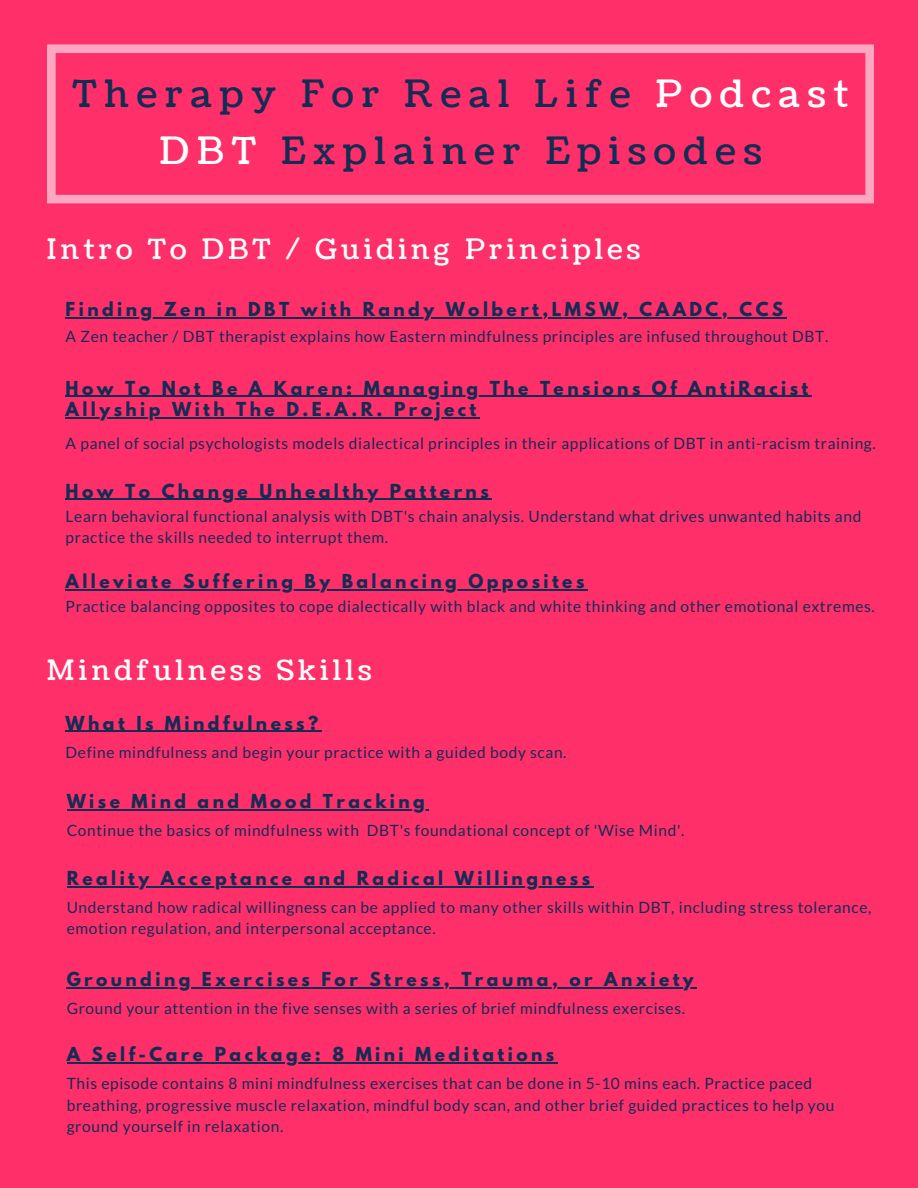
<style>
.page{position:relative;width:918px;height:1188px;background:#ff2f6a}
.page>*{position:absolute;margin:0;border:0;box-sizing:border-box;transform-origin:0 0}
.t1{font:37.5px "Coustard";letter-spacing:.21em;color:#132c54}
.t2{font:28.05px "Coustard";letter-spacing:.15em;color:#fff}
.t3{font:700 17.1px/21.3px "League Spartan";letter-spacing:.2em;color:#132c54}
.t4{font:15.6px/21.3px "Lato";letter-spacing:.04em;color:#132c54}
.s1{color:#fff}
</style>
<div class="page">
<svg style="left:47px;top:44px;width:827px;height:159px"></svg>
<hr style="left:67px;top:810px;width:361px;height:1px;background:#132c54">
<hr style="left:66px;top:317px;width:721px;height:1px;background:#132c54">
<hr style="left:66px;top:396px;width:746px;height:1px;background:#132c54">
<hr style="left:66px;top:417px;width:414px;height:1px;background:#132c54">
<hr style="left:67px;top:987px;width:630px;height:1px;background:#132c54">
<hr style="left:66px;top:499px;width:426px;height:1px;background:#132c54">
<svg style="left:67px;top:1062px;width:17px;height:2px"></svg>
<hr style="left:84px;top:1062px;width:474px;height:2px;background:#132c54">
<svg style="left:67px;top:886px;width:15px;height:1px"></svg>
<hr style="left:82px;top:886px;width:512px;height:1px;background:#132c54">
<svg style="left:66px;top:731px;width:22px;height:1px"></svg>
<hr style="left:88px;top:731px;width:234px;height:1px;background:#132c54">
<hr style="left:66px;top:589px;width:522px;height:1px;background:#132c54">
<p class="t1" style="left:72px;top:69px;width:778px">Therapy For Real Life <span class="s1">Podcast</span></p>
<p class="t1" style="left:159px;top:125px;width:604px"><span class="s1">DBT</span> Explainer Episodes</p>
<p class="t2" style="left:47px;top:231px;width:595px">Intro To DBT / Guiding Principles</p>
<p class="t3" style="left:66px;top:301px;width:719px">Finding Zen in DBT with Randy Wolbert,LMSW, CAADC, CCS</p>
<p class="t4" style="left:66px;top:325px;width:764px">A Zen teacher / DBT therapist explains how Eastern mindfulness principles are infused throughout DBT.</p>
<p class="t3" style="left:66px;top:379px;width:744px">How To Not Be A Karen: Managing The Tensions Of AntiRacist<br>Allyship With The D.E.A.R. Project</p>
<p class="t4" style="left:66px;top:432px;width:812px">A panel of social psychologists models dialectical principles in their applications of DBT in anti-racism training.</p>
<p class="t3" style="left:66px;top:482px;width:425px">How To Change Unhealthy Patterns</p>
<p class="t4" style="left:66px;top:505px;width:797px">Learn behavioral functional analysis with DBT's chain analysis. Understand what drives unwanted habits and practice the skills needed to interrupt them.</p>
<p class="t3" style="left:66px;top:573px;width:520px">Alleviate Suffering By Balancing Opposites</p>
<p class="t4" style="left:66px;top:596px;width:811px">Practice balancing opposites to cope dialectically with black and white thinking and other emotional extremes.</p>
<p class="t2" style="left:47px;top:651px;width:326px">Mindfulness Skills</p>
<p class="t3" style="left:66px;top:714px;width:254px">What Is Mindfulness?</p>
<p class="t4" style="left:66px;top:741px;width:502px">Define mindfulness and begin your practice with a guided body scan.</p>
<p class="t3" style="left:67px;top:793px;width:360px">Wise Mind and Mood Tracking</p>
<p class="t4" style="left:67px;top:820px;width:619px">Continue the basics of mindfulness with DBT's foundational concept of 'Wise Mind'.</p>
<p class="t3" style="left:67px;top:870px;width:525px">Reality Acceptance and Radical Willingness</p>
<p class="t4" style="left:67px;top:896px;width:806px">Understand how radical willingness can be applied to many other skills within DBT, including stress tolerance, emotion regulation, and interpersonal acceptance.</p>
<p class="t3" style="left:67px;top:971px;width:629px">Grounding Exercises For Stress, Trauma, or Anxiety</p>
<p class="t4" style="left:67px;top:997px;width:620px">Ground your attention in the five senses with a series of brief mindfulness exercises.</p>
<p class="t3" style="left:67px;top:1046px;width:489px">A Self-Care Package: 8 Mini Meditations</p>
<p class="t4" style="left:67px;top:1073px;width:769px">This episode contains 8 mini mindfulness exercises that can be done in 5-10 mins each. Practice paced breathing, progressive muscle relaxation, mindful body scan, and other brief guided practices to help you ground yourself in relaxation.</p>
</div>
